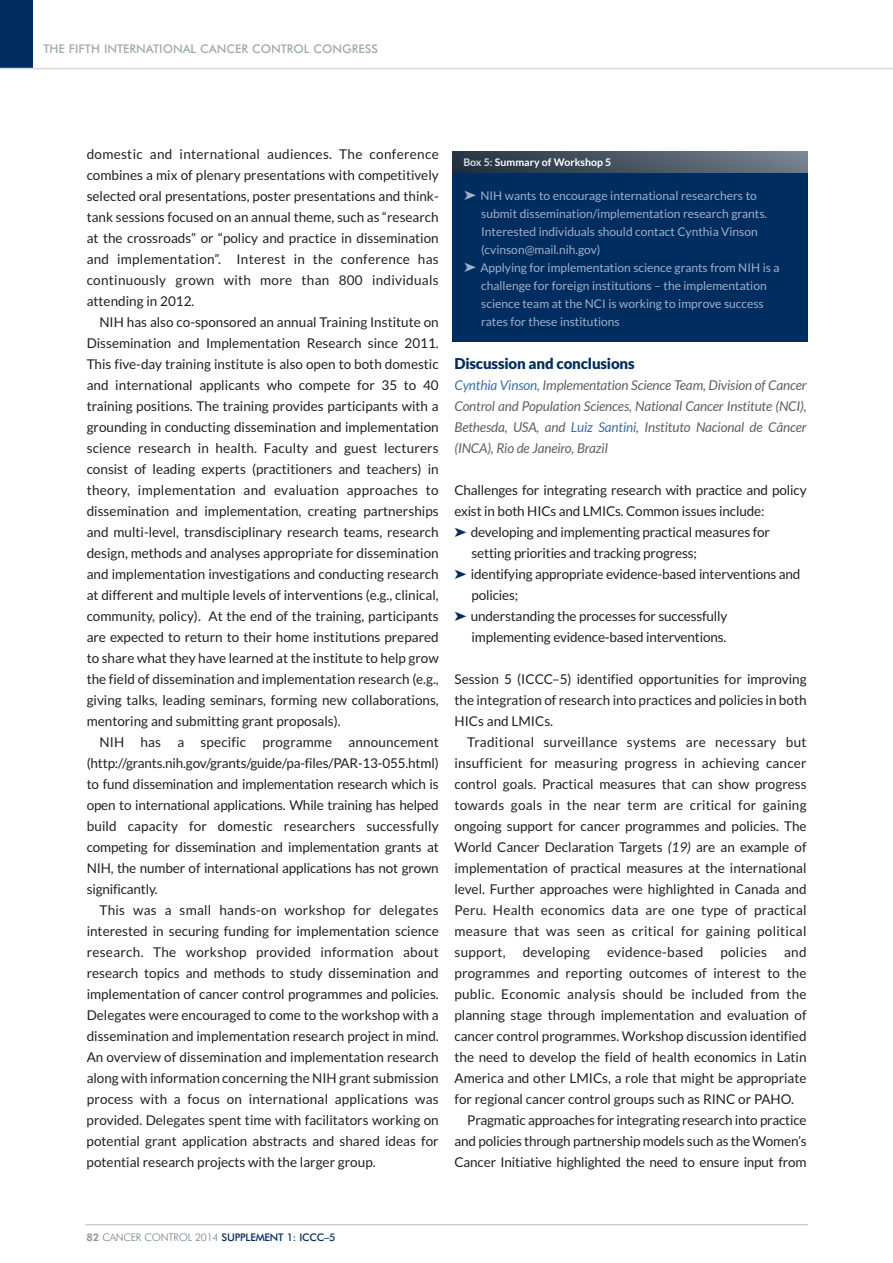
<style>
.page{position:relative;width:893px;height:1263px;background:#fff}
.page>*{position:absolute;margin:0;border:0;box-sizing:border-box;transform-origin:0 0}
.t1{font:900 15px "Lato";letter-spacing:-.01em;color:#002d5f}
.t2{font:13.5px/21px "Lato";color:#231f20;text-align:justify}
.t3{font:italic 13.5px/21px "Lato";letter-spacing:-.01em;color:#605f64;text-align:justify}
.t4{font:13.5px "Lato";letter-spacing:.02em;color:#231f20}
.t5{font:13.5px "Lato";letter-spacing:.025em;color:#231f20}
.t6{font:12px/18px "Lato";color:#a2afca}
.t7{font:500 12px "Futura BT";color:#9faab2}
.t8{font:500 10.5px "Futura BT";letter-spacing:-.02em;color:#002d5f}
.t9{font:700 10.5px "Lato";color:#fff}
.s1{color:#d9dfdf}
.s2{color:#3d6ea2}
.s3{font-style:italic}
.s4{font-weight:800;color:#939598}
.s5{font-weight:300;color:#727f8a}
</style>
<div class="page">
<hr style="left:85px;top:1224px;width:723px;height:1px;background:#c6ced3">
<div style="left:0;top:0;width:32px;height:68px;background:#002d5f"></div>
<hr style="left:0;top:68px;width:893px;height:1px;background:#d8d9d7">
<div style="left:453px;top:152px;width:355px;height:190px;background:#002d5f"></div>
<div style="left:453px;top:151px;width:355px;height:22px;background:linear-gradient(to right,#20303e,#74808c)"></div>
<p class="t7" style="left:44px;top:44px;width:336px">THE FIFTH INTERNATIONAL CANCER CONTROL CONGRESS</p>
<p class="t2" style="left:87px;top:144px;width:354px">domestic and international audiences. The conference combines a mix of plenary presentations with competitively selected oral presentations, poster presentations and think&shy;tank sessions focused on an annual theme, such as “research at the crossroads” or “policy and practice in dissemination and implementation”. Interest in the conference has continuously grown with more than 800 individuals attending in 2012.</p>
<p class="t2" style="left:87px;top:312px;width:354px;text-indent:13px">NIH has also co-sponsored an annual Training Institute on Dissemination and Implementation Research since 2011.<br>This five-day training institute is also open to both domestic and international applicants who compete for 35 to 40 training positions. The training provides participants with a grounding in conducting dissemination and implementation science research in health. Faculty and guest lecturers consist of leading experts (practitioners and teachers) in theory, implementation and evaluation approaches to dissemination and implementation, creating partnerships and multi-level, transdisciplinary research teams, research design, methods and analyses appropriate for dissemination and implementation investigations and conducting research at different and multiple levels of interventions (e.g., clinical, community, policy). At the end of the training, participants are expected to return to their home institutions prepared to share what they have learned at the institute to help grow the field of dissemination and implementation research (e.g., giving talks, leading seminars, forming new collaborations, mentoring and submitting grant proposals).</p>
<p class="t2" style="left:87px;top:732px;width:354px;text-indent:13px">NIH has a specific programme announcement (http://grants.nih.gov/grants/guide/pa-files/PAR-13-055.html) to fund dissemination and implementation research which is open to international applications. While training has helped build capacity for domestic researchers successfully competing for dissemination and implementation grants at NIH, the number of international applications has not grown significantly.</p>
<p class="t2" style="left:87px;top:900px;width:354px;text-indent:13px">This was a small hands-on workshop for delegates interested in securing funding for implementation science research. The workshop provided information about research topics and methods to study dissemination and implementation of cancer control programmes and policies.<br>Delegates were encouraged to come to the workshop with a dissemination and implementation research project in mind.<br>An overview of dissemination and implementation research along with information concerning the NIH grant submission process with a focus on international applications was provided. Delegates spent time with facilitators working on potential grant application abstracts and shared ideas for potential research projects with the larger group.</p>
<p class="t9" style="left:463px;top:156px;width:149px"><span class="s1">Box 5:</span> Summary of Workshop 5</p>
<p class="t6" style="left:480px;top:187px;width:301px">NIH wants to encourage international researchers to submit dissemination/implementation research grants.<br>Interested individuals should contact Cynthia Vinson (cvinson@mail.nih.gov)<br>Applying for implementation science grants from NIH is a challenge for foreign institutions – the implementation science team at the NCI is working to improve success rates for these institutions</p>
<p class="t1" style="left:454px;top:355px;width:182px">Discussion and conclusions</p>
<p class="t3" style="left:454px;top:375px;width:354px"><span class="s2">Cynthia Vinson,</span> Implementation Science Team, Division of Cancer Control and Population Sciences, National Cancer Institute (NCI), Bethesda, USA, and <span class="s2">Luiz Santini,</span> Instituto Nacional de Câncer (INCA), Rio de Janeiro, Brazil</p>
<p class="t2" style="left:454px;top:480px;width:354px">Challenges for integrating research with practice and policy</p>
<p class="t2" style="left:454px;top:501px;width:311px">exist in both HICs and LMICs. Common issues include:</p>
<p class="t2" style="left:471px;top:522px;width:301px">developing and implementing practical measures for</p>
<p class="t2" style="left:471px;top:543px;width:227px">setting priorities and tracking progress;</p>
<p class="t2" style="left:471px;top:564px;width:331px">identifying appropriate evidence-based interventions and</p>
<p class="t2" style="left:471px;top:585px;width:48px">policies;</p>
<p class="t2" style="left:471px;top:606px;width:258px">understanding the processes for successfully</p>
<p class="t2" style="left:471px;top:627px;width:256px">implementing evidence-based interventions.</p>
<p class="t2" style="left:454px;top:669px;width:354px">Session 5 (ICCC–5) identified opportunities for improving the integration of research into practices and policies in both HICs and LMICs.</p>
<p class="t2" style="left:454px;top:732px;width:354px;text-indent:13px">Traditional surveillance systems are necessary but insufficient for measuring progress in achieving cancer control goals. Practical measures that can show progress towards goals in the near term are critical for gaining ongoing support for cancer programmes and policies. The World Cancer Declaration Targets <span class="s3">(19)</span> are an example of implementation of practical measures at the international level. Further approaches were highlighted in Canada and Peru. Health economics data are one type of practical measure that was seen as critical for gaining political support,</p>
<p class="t5" style="left:523px;top:944px;width:69px">developing</p>
<p class="t5" style="left:607px;top:944px;width:98px">evidence-based</p>
<p class="t5" style="left:720px;top:944px;width:48px">policies</p>
<p class="t2" style="left:784px;top:942px;width:24px">and</p>
<p class="t2" style="left:454px;top:963px;width:354px">programmes and reporting outcomes of interest to the</p>
<p class="t4" style="left:454px;top:986px;width:354px">public. Economic analysis should be included from the</p>
<p class="t2" style="left:454px;top:1005px;width:354px">planning stage through implementation and evaluation of</p>
<p class="t2" style="left:454px;top:1026px;width:354px">cancer control programmes. Workshop discussion identified</p>
<p class="t2" style="left:454px;top:1047px;width:354px">the need to develop the field of health economics in Latin</p>
<p class="t2" style="left:454px;top:1068px;width:354px">America and other LMICs, a role that might be appropriate</p>
<p class="t2" style="left:454px;top:1089px;width:341px">for regional cancer control groups such as RINC or PAHO.</p>
<p class="t2" style="left:467px;top:1110px;width:341px">Pragmatic approaches for integrating research into practice</p>
<p class="t2" style="left:454px;top:1131px;width:354px">and policies through partnership models such as the Women’s</p>
<p class="t2" style="left:454px;top:1152px;width:354px">Cancer Initiative highlighted the need to ensure input from</p>
<p class="t8" style="left:87px;top:1233px;width:251px"><span class="s4">82</span> <span class="s5">CANCER CONTROL 2014</span> SUPPLEMENT 1: ICCC–5</p>
</div>
